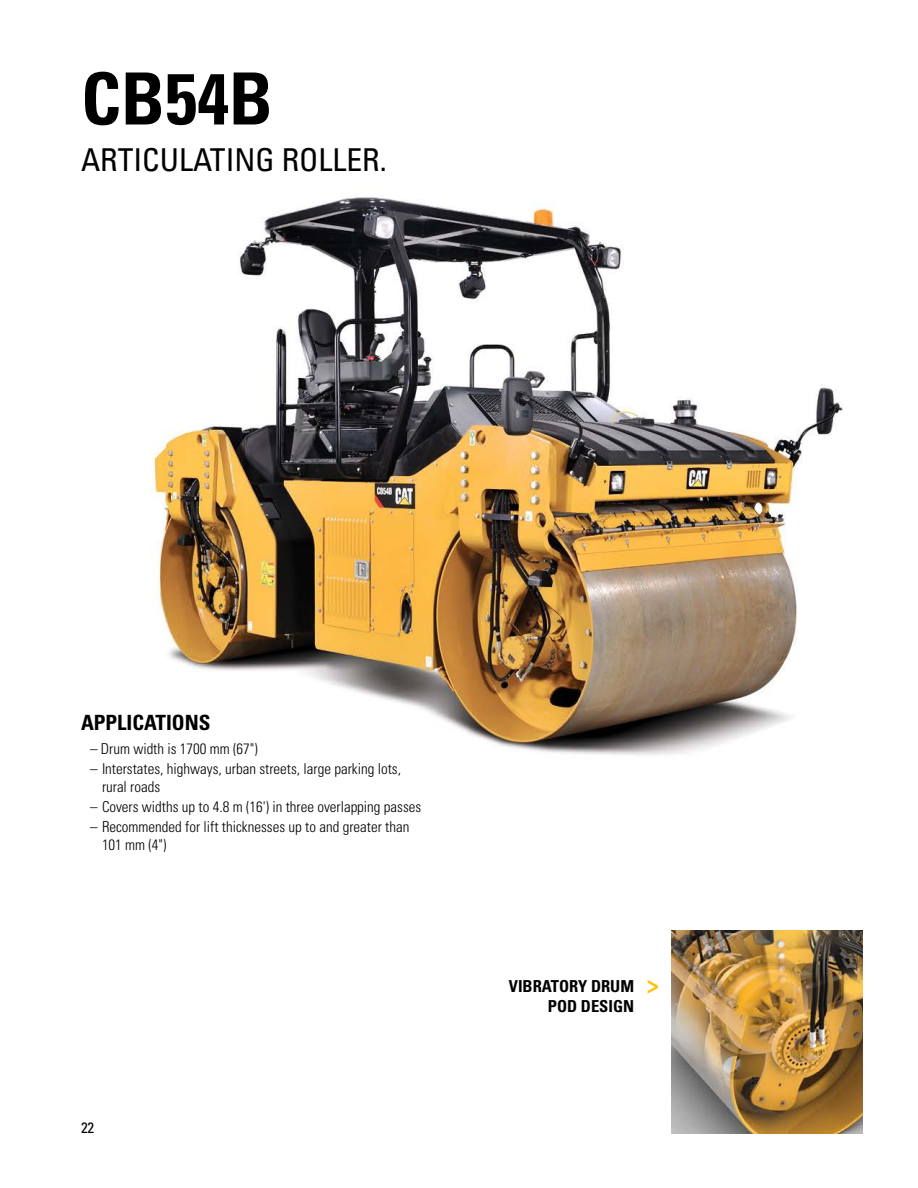
<style>
.page{position:relative;width:918px;height:1188px;background:#fff}
.page>*{position:absolute;margin:0;border:0;box-sizing:border-box;transform-origin:0 0}
.t1{font:700 condensed 72px "Univers LT Std";color:#000}
.t2{font:condensed 31.5px "Univers LT Std";color:#000}
.t3{font:700 condensed 24.75px "Univers LT Std";color:#ffc20e}
.t4{font:700 condensed 21px "Univers LT Std";color:#000}
.t5{font:700 condensed 16.5px/19.8px "Univers LT Std";color:#000;text-align:right}
.t6{font:300 condensed 15px/18px "Univers LT Std";color:#000}
.t7{font:condensed 15px "Univers LT Std";color:#000}
</style>
<div class="page">
<img style="left:152px;top:197px;width:691px;height:558px">
<img style="left:672px;top:930px;width:191px;height:204px">
<h1 class="t1" style="left:81px;top:55px;width:193px">CB54B</h1>
<h2 class="t2" style="left:81px;top:140px;width:307px">ARTICULATING ROLLER.</h2>
<h3 class="t4" style="left:81px;top:710px;width:131px">APPLICATIONS</h3>
<p class="t6" style="left:90px;top:740px;width:169px">– Drum width is 1700 mm (67")</p>
<p class="t6" style="left:102px;top:760px;width:301px;text-indent:-12px">– Interstates, highways, urban streets, large parking lots, rural roads</p>
<p class="t6" style="left:90px;top:798px;width:333px">– Covers widths up to 4.8 m (16') in three overlapping passes</p>
<p class="t6" style="left:102px;top:818px;width:309px;text-indent:-12px">– Recommended for lift thicknesses up to and greater than<br>101 mm (4")</p>
<p class="t7" style="left:81px;top:1118px;width:15px">22</p>
<p class="t5" style="left:509px;top:976px;width:127px">VIBRATORY DRUM<br>POD DESIGN</p>
<h3 class="t3" style="left:647px;top:969px;width:14px">&gt;</h3>
</div>
